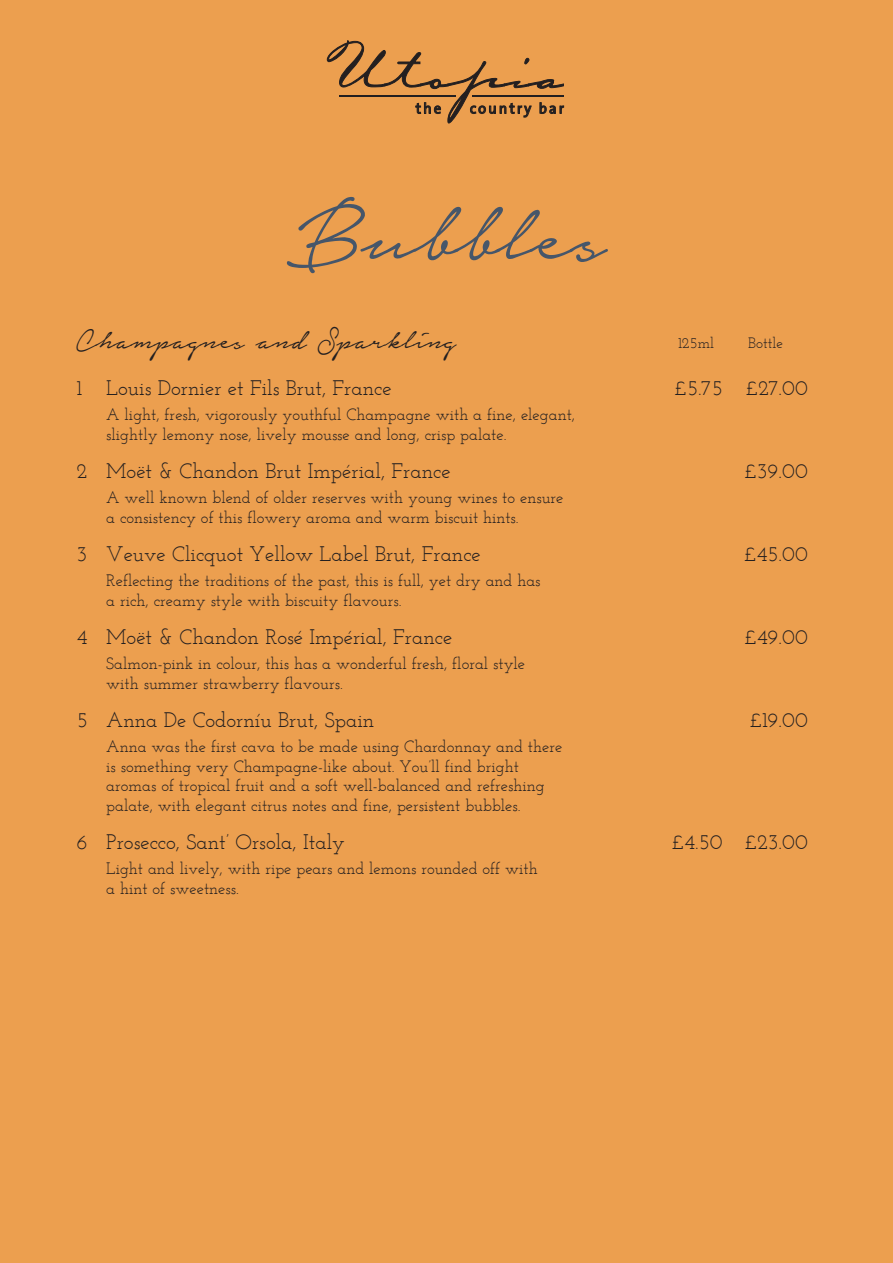
<style>
.page{position:relative;width:893px;height:1263px;background:#ec9f4f}
.page>*{position:absolute;margin:0;border:0;box-sizing:border-box;transform-origin:0 0}
.t1{font:112.5px "Notera Personal Use Only";color:#46566a}
.t2{font:39px "Notera Personal Use Only";color:#231f20}
.t3{font:21px "Josefin Slab";color:#231f20}
.t4{font:16.5px/19.8px "Josefin Slab";color:#231f20}
.t5{font:15px "Josefin Slab";color:#231f20}
.t6{font:14.7px "The Sans B5 Plain";letter-spacing:.145em;color:#231f20}
</style>
<div class="page">
<svg style="left:327px;top:40px;width:237px;height:83px"></svg>
<p class="t6" style="left:416px;top:101px;width:27px">the</p>
<p class="t6" style="left:470px;top:101px;width:96px">country bar</p>
<p class="t1" style="left:287px;top:179px;width:321px">Bubbles</p>
<p class="t2" style="left:77px;top:321px;width:381px">Champagnes and Sparkling</p>
<p class="t5" style="left:678px;top:334px;width:38px">125ml</p>
<p class="t5" style="left:748px;top:334px;width:36px">Bottle</p>
<p class="t3" style="left:77px;top:375px;width:317px">1 Louis Dornier et Fils Brut, France</p>
<p class="t3" style="left:675px;top:375px;width:135px">£5.75 £27.00</p>
<p class="t4" style="left:106px;top:404px;width:470px">A light, fresh, vigorously youthful Champagne with a fine, elegant, slightly lemony nose, lively mousse and long, crisp palate.</p>
<p class="t3" style="left:77px;top:458px;width:376px">2 Moët &amp; Chandon Brut Impérial, France</p>
<p class="t3" style="left:745px;top:458px;width:65px">£39.00</p>
<p class="t4" style="left:106px;top:487px;width:459px">A well known blend of older reserves with young wines to ensure a consistency of this flowery aroma and warm biscuit hints.</p>
<p class="t3" style="left:77px;top:541px;width:406px">3 Veuve Clicquot Yellow Label Brut, France</p>
<p class="t3" style="left:744px;top:541px;width:65px">£45.00</p>
<p class="t4" style="left:106px;top:570px;width:436px">Reflecting the traditions of the past, this is full, yet dry and has a rich, creamy style with biscuity flavours.</p>
<p class="t3" style="left:77px;top:624px;width:377px">4 Moët &amp; Chandon Rosé Impérial, France</p>
<p class="t3" style="left:745px;top:624px;width:65px">£49.00</p>
<p class="t4" style="left:106px;top:653px;width:420px">Salmon-pink in colour, this has a wonderful fresh, floral style with summer strawberry flavours.</p>
<p class="t3" style="left:77px;top:707px;width:299px">5 Anna De Codorníu Brut, Spain</p>
<p class="t3" style="left:750px;top:707px;width:59px">£19.00</p>
<p class="t4" style="left:106px;top:736px;width:457px">Anna was the first cava to be made using Chardonnay and there is something very Champagne-like about. You’ll find bright aromas of tropical fruit and a soft well-balanced and refreshing palate, with elegant citrus notes and fine, persistent bubbles.</p>
<p class="t3" style="left:77px;top:829px;width:270px">6 Prosecco, Sant’ Orsola, Italy</p>
<p class="t3" style="left:672px;top:829px;width:137px">£4.50 £23.00</p>
<p class="t4" style="left:106px;top:859px;width:433px">Light and lively, with ripe pears and lemons rounded off with a hint of sweetness.</p>
</div>
